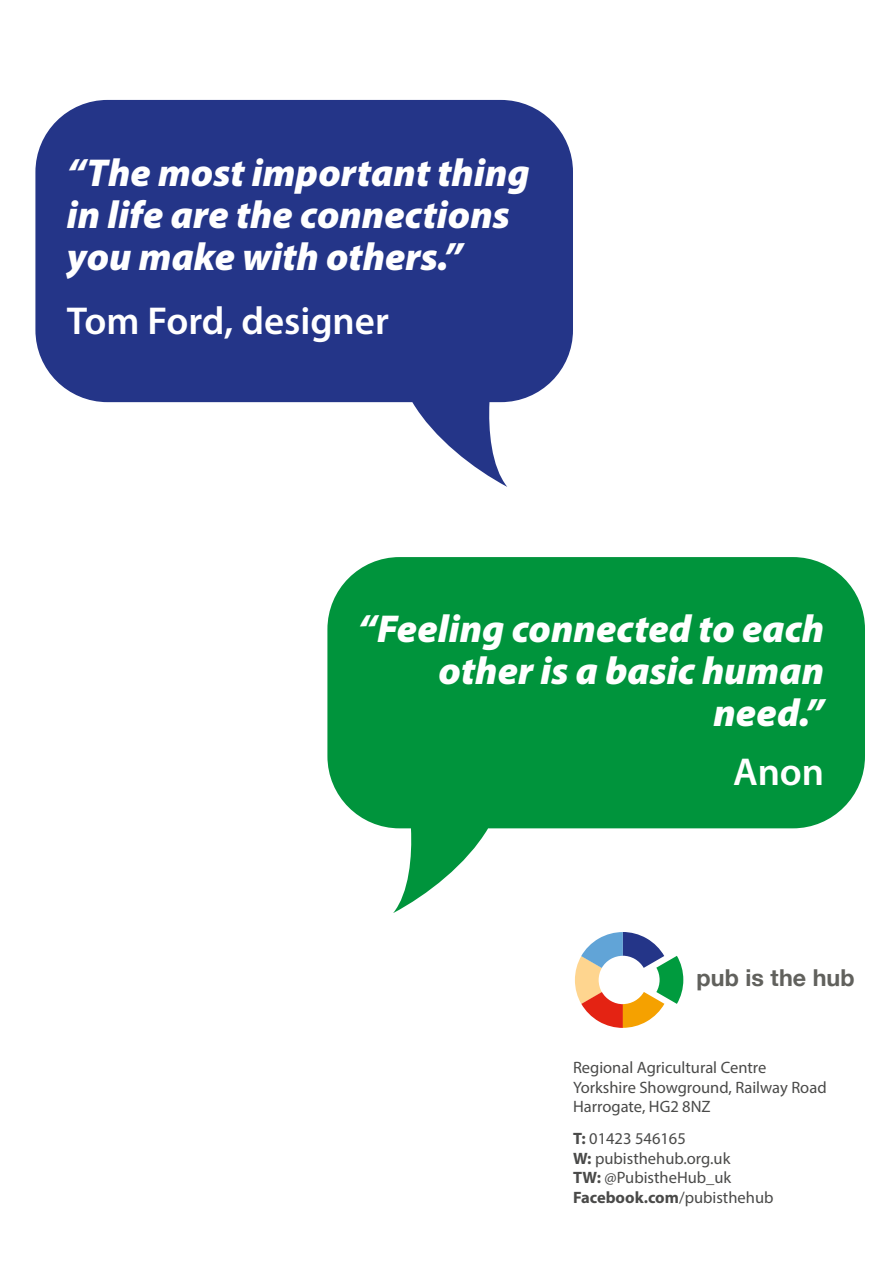
<style>
.page{position:relative;width:893px;height:1263px;background:#fff}
.page>*{position:absolute;margin:0;border:0;box-sizing:border-box;transform-origin:0 0}
.t1{font:italic 900 39px/42px "Myriad Pro";color:#fff}
.t2{font:600 39px "Myriad Pro";color:#fff}
.t3{font:700 23.25px "Helvetica Neue";color:#61615d}
.t4{font:16.5px/19.5px "Myriad Pro";color:#4a4a49}
.s1{font-weight:700}
</style>
<div class="page">
<svg style="left:327px;top:557px;width:538px;height:356px;fill:#00943c"></svg>
<svg style="left:575px;top:932px;width:109px;height:96px"></svg>
<svg style="left:35px;top:100px;width:538px;height:387px;fill:#243588"></svg>
<h1 class="t1" style="left:67px;top:153px;width:464px">“The most important thing in life are the connections you make with others.”</h1>
<h1 class="t2" style="left:67px;top:299px;width:323px">Tom Ford, designer</h1>
<h1 class="t1" style="left:358px;top:608px;width:468px;text-align:right">“Feeling connected to each other is a basic human need.”</h1>
<h1 class="t2" style="left:733px;top:751px;width:93px">Anon</h1>
<h2 class="t3" style="left:697px;top:959px;width:160px">pub is the hub</h2>
<p class="t4" style="left:573px;top:1057px;width:255px">Regional Agricultural Centre<br>Yorkshire Showground, Railway Road<br>Harrogate, HG2 8NZ</p>
<p class="t4" style="left:573px;top:1129px;width:202px"><span class="s1">T:</span> 01423 546165<br><span class="s1">W:</span> pubisthehub.org.uk<br><span class="s1">TW:</span> @PubistheHub_uk<br><span class="s1">Facebook.com</span>/pubisthehub</p>
</div>
